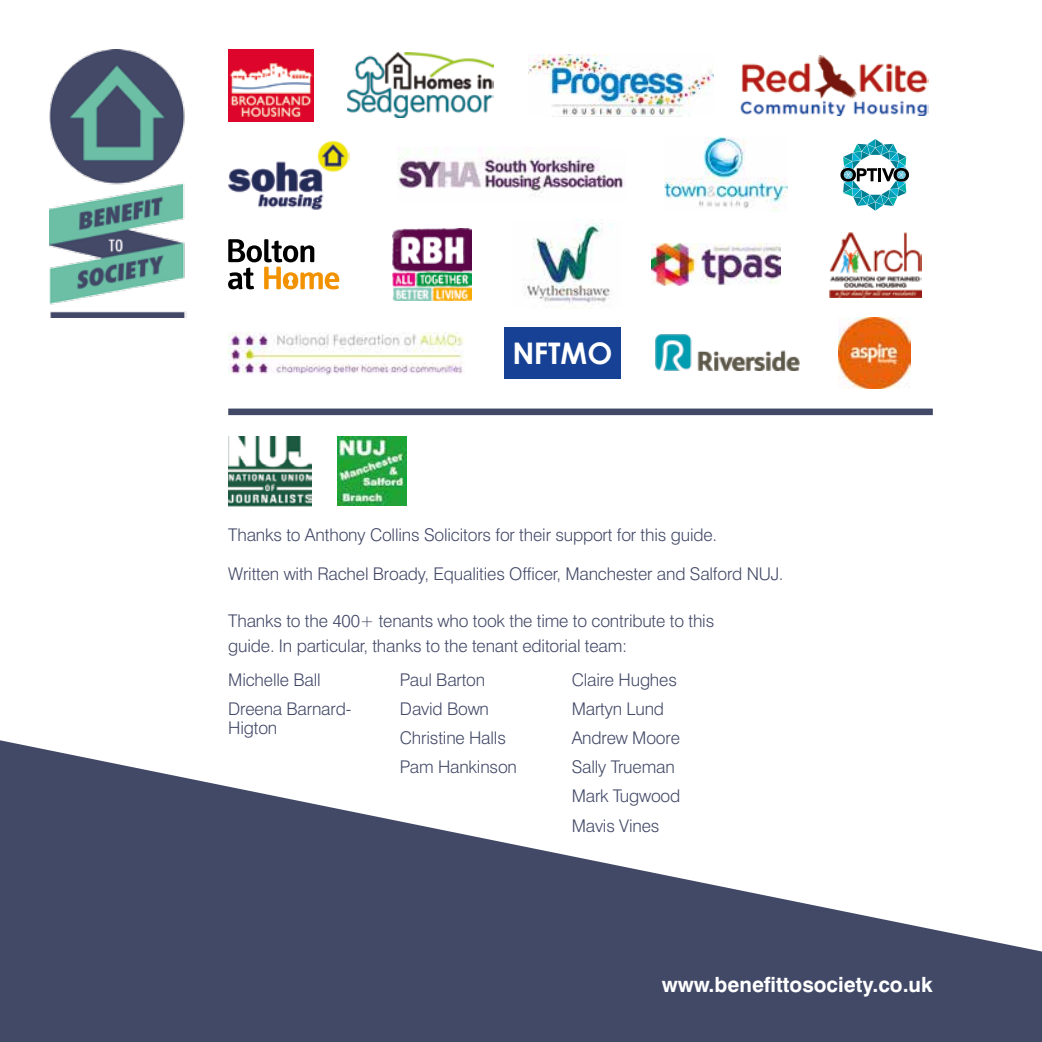
<style>
.page{position:relative;width:1042px;height:1042px;background:#fff}
.page>*{position:absolute;margin:0;border:0;box-sizing:border-box;transform-origin:0 0}
.t1{font:700 29.75px "Century Gothic";color:#fff}
.t2{font:700 21px "Swiss 721 BT";color:#fff}
.t3{font:300 17.5px/29.2px "Swiss 721 BT";letter-spacing:-.01em;color:#424967}
</style>
<div class="page">
<svg style="left:0;top:740px;width:1042px;height:302px;fill:#424967"></svg>
<img style="left:50px;top:50px;width:137px;height:267px">
<img style="left:228px;top:50px;width:85px;height:71px">
<img style="left:398px;top:148px;width:226px;height:46px">
<img style="left:525px;top:223px;width:88px;height:86px">
<img style="left:656px;top:335px;width:143px;height:36px">
<img style="left:839px;top:317px;width:71px;height:72px">
<img style="left:651px;top:243px;width:130px;height:43px">
<svg style="left:228px;top:239px;width:111px;height:50px"></svg>
<img style="left:665px;top:138px;width:122px;height:74px">
<img style="left:228px;top:140px;width:121px;height:70px">
<img style="left:392px;top:228px;width:79px;height:72px">
<img style="left:528px;top:54px;width:185px;height:63px">
<img style="left:740px;top:55px;width:188px;height:61px">
<img style="left:348px;top:53px;width:146px;height:65px">
<svg style="left:840px;top:139px;width:69px;height:72px"></svg>
<img style="left:830px;top:232px;width:91px;height:65px">
<img style="left:228px;top:333px;width:236px;height:43px">
<div style="left:504px;top:327px;width:116px;height:52px;background:#164194"></div>
<div style="left:228px;top:408px;width:705px;height:7px;background:#424967"></div>
<img style="left:228px;top:437px;width:83px;height:70px">
<img style="left:338px;top:437px;width:68px;height:68px">
<h1 class="t1" style="left:512px;top:334px;width:101px">NFTMO</h1>
<p class="t3" style="left:228px;top:520px;width:490px">Thanks to Anthony Collins Solicitors for their support for this guide.</p>
<p class="t3" style="left:228px;top:559px;width:557px">Written with Rachel Broady, Equalities Officer, Manchester and Salford NUJ.</p>
<p class="t3" style="left:228px;top:608px;width:487px;line-height:24.5px">Thanks to the 400+ tenants who took the time to contribute to this guide. In particular, thanks to the tenant editorial team:</p>
<p class="t3" style="left:228px;top:665px;width:125px">Michelle Ball<br>Dreena Barnard-</p>
<p class="t3" style="left:228px;top:713px;width:51px">Higton</p>
<p class="t3" style="left:400px;top:665px;width:119px">Paul Barton<br>David Bown<br>Christine Halls<br>Pam Hankinson</p>
<p class="t3" style="left:572px;top:665px;width:110px">Claire Hughes<br>Martyn Lund<br>Andrew Moore<br>Sally Trueman<br>Mark Tugwood<br>Mavis Vines</p>
<p class="t2" style="left:662px;top:972px;width:272px">www.benefittosociety.co.uk</p>
</div>
